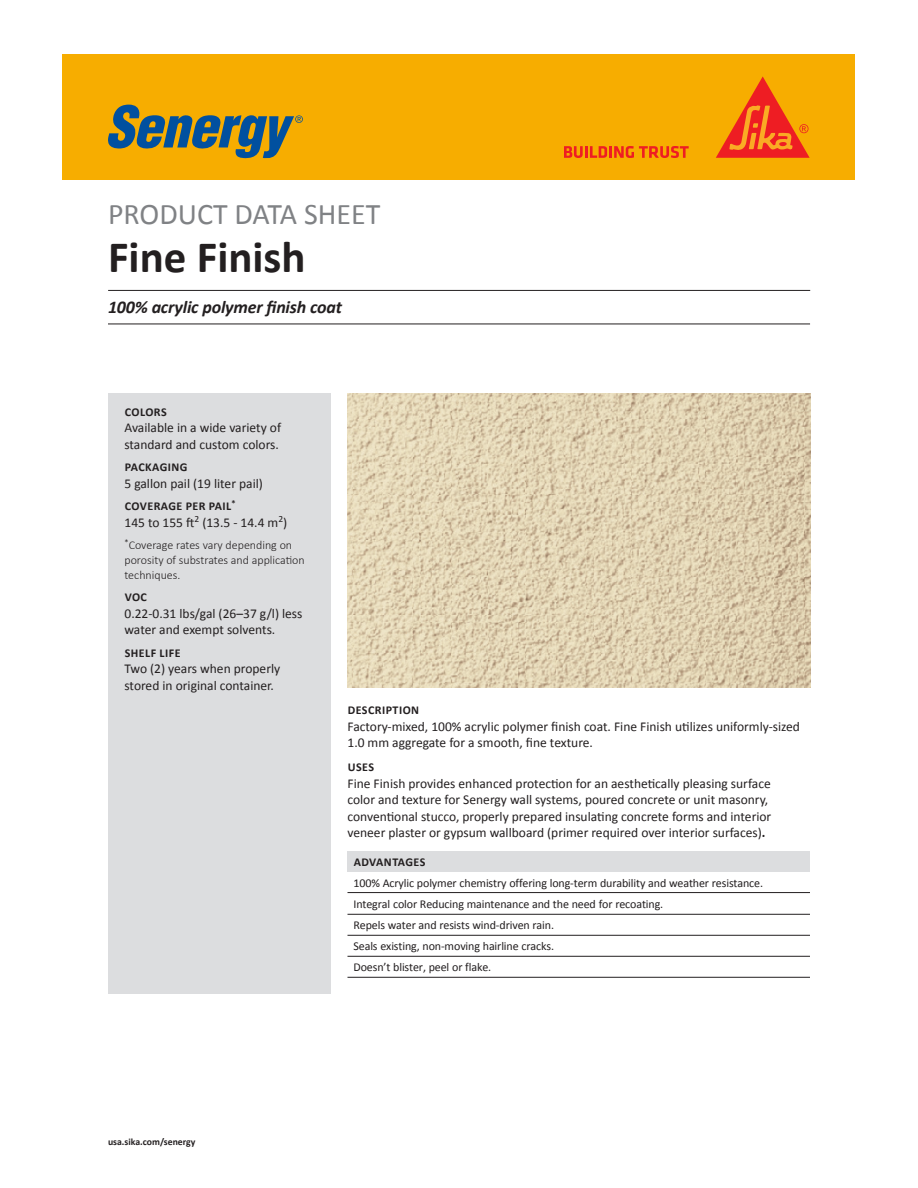
<style>
.page{position:relative;width:918px;height:1188px;background:#fff}
.page>*{position:absolute;margin:0;border:0;box-sizing:border-box;transform-origin:0 0}
.Product_Name{font:700 45px "Calibri";color:#231f20}
.t1{font:30px "Calibri";color:#808285}
.Product_Name_Subhead{font:italic 700 18px "Calibri";letter-spacing:-.01em;color:#231f20}
.Body_Copy__indent{font:13.5px/16.5px "Calibri";color:#231f20}
.Side_Block_Body_Copy{font:13.5px/16.5px "Calibri";color:#231f20}
.Test_Data_Body_Copy{font:12px "Calibri";letter-spacing:-.01em;color:#231f20}
.Side_Block_Body_Copy-2{font:300 12px/15px "Calibri";color:#231f20}
.Side_Block_Header{font:700 12px "Calibri";letter-spacing:.04em;color:#231f20}
.Headers_no_Rule{font:700 12px "Calibri";letter-spacing:.04em;color:#231f20}
.Test_Data_Chart_Titl{font:700 12px "Calibri";letter-spacing:.03em;color:#231f20}
.t2{font:700 9.75px "Calibri";color:#231f20}
.s1{font-weight:700}
</style>
<div class="page">
<div style="left:63px;top:54px;width:792px;height:125px;background:#f7ad00"></div>
<svg style="left:108px;top:105px;width:195px;height:53px"></svg>
<svg style="left:564px;top:146px;width:125px;height:12px"></svg>
<svg style="left:716px;top:76px;width:94px;height:82px"></svg>
<div style="left:108px;top:394px;width:223px;height:600px;background:#dcdddf"></div>
<div style="left:347px;top:851px;width:463px;height:21px;background:#dcdddf"></div>
<hr style="left:347px;top:892px;width:463px;height:1px;background:#231f20">
<hr style="left:347px;top:914px;width:463px;height:1px;background:#231f20">
<hr style="left:347px;top:935px;width:463px;height:1px;background:#231f20">
<hr style="left:347px;top:956px;width:463px;height:1px;background:#231f20">
<hr style="left:347px;top:977px;width:463px;height:1px;background:#231f20">
<img style="left:347px;top:394px;width:463px;height:294px">
<hr style="left:108px;top:290px;width:702px;height:1px;background:#231f20">
<hr style="left:108px;top:324px;width:702px;height:1px;background:#231f20">
<h2 class="t1" style="left:108px;top:193px;width:274px">PRODUCT DATA SHEET</h2>
<p class="Product_Name" style="left:108px;top:225px;width:199px">Fine Finish</p>
<p class="Product_Name_Subhead" style="left:108px;top:295px;width:235px">100% acrylic polymer finish coat</p>
<p class="Side_Block_Header" style="left:125px;top:403px;width:44px">COLORS</p>
<p class="Side_Block_Body_Copy" style="left:124px;top:419px;width:158px">Available in a wide variety of standard and custom colors.</p>
<p class="Side_Block_Header" style="left:125px;top:459px;width:64px">PACKAGING</p>
<p class="Side_Block_Body_Copy" style="left:124px;top:475px;width:140px">5 gallon pail (19 liter pail)</p>
<p class="Side_Block_Header" style="left:125px;top:498px;width:113px">COVERAGE PER PAIL<sup>*</sup></p>
<p class="Side_Block_Body_Copy" style="left:124px;top:514px;width:164px">145 to 155 ft<sup>2</sup> (13.5 - 14.4 m<sup>2</sup>)</p>
<p class="Side_Block_Body_Copy-2" style="left:124px;top:537px;width:182px"><sup>*</sup>Coverage rates vary depending on porosity of substrates and application techniques.</p>
<p class="Side_Block_Header" style="left:125px;top:589px;width:24px">VOC</p>
<p class="Side_Block_Body_Copy" style="left:124px;top:604px;width:180px">0.22-0.31 lbs/gal (26–37 g/l) less water and exempt solvents.</p>
<p class="Side_Block_Header" style="left:125px;top:644px;width:57px">SHELF LIFE</p>
<p class="Side_Block_Body_Copy" style="left:124px;top:660px;width:157px">Two (2) years when properly stored in original container.</p>
<p class="Headers_no_Rule" style="left:348px;top:702px;width:73px">DESCRIPTION</p>
<p class="Body_Copy__indent" style="left:348px;top:718px;width:454px">Factory-mixed, 100% acrylic polymer finish coat. Fine Finish utilizes uniformly-sized<br>1.0 mm aggregate for a smooth, fine texture.</p>
<p class="Headers_no_Rule" style="left:348px;top:759px;width:28px">USES</p>
<p class="Body_Copy__indent" style="left:348px;top:775px;width:425px">Fine Finish provides enhanced protection for an aesthetically pleasing surface color and texture for Senergy wall systems, poured concrete or unit masonry, conventional stucco, properly prepared insulating concrete forms and interior veneer plaster or gypsum wallboard (primer required over interior surfaces)<span class="s1">.</span></p>
<p class="Test_Data_Chart_Titl" style="left:354px;top:853px;width:73px">ADVANTAGES</p>
<p class="Test_Data_Body_Copy" style="left:353px;top:874px;width:411px">100% Acrylic polymer chemistry offering long-term durability and weather resistance.</p>
<p class="Test_Data_Body_Copy" style="left:353px;top:895px;width:311px">Integral color Reducing maintenance and the need for recoating.</p>
<p class="Test_Data_Body_Copy" style="left:353px;top:917px;width:202px">Repels water and resists wind-driven rain.</p>
<p class="Test_Data_Body_Copy" style="left:353px;top:938px;width:202px">Seals existing, non-moving hairline cracks.</p>
<p class="Test_Data_Body_Copy" style="left:353px;top:959px;width:139px">Doesn’t blister, peel or flake.</p>
<p class="t2" style="left:108px;top:1134px;width:89px">usa.sika.com/senergy</p>
</div>
